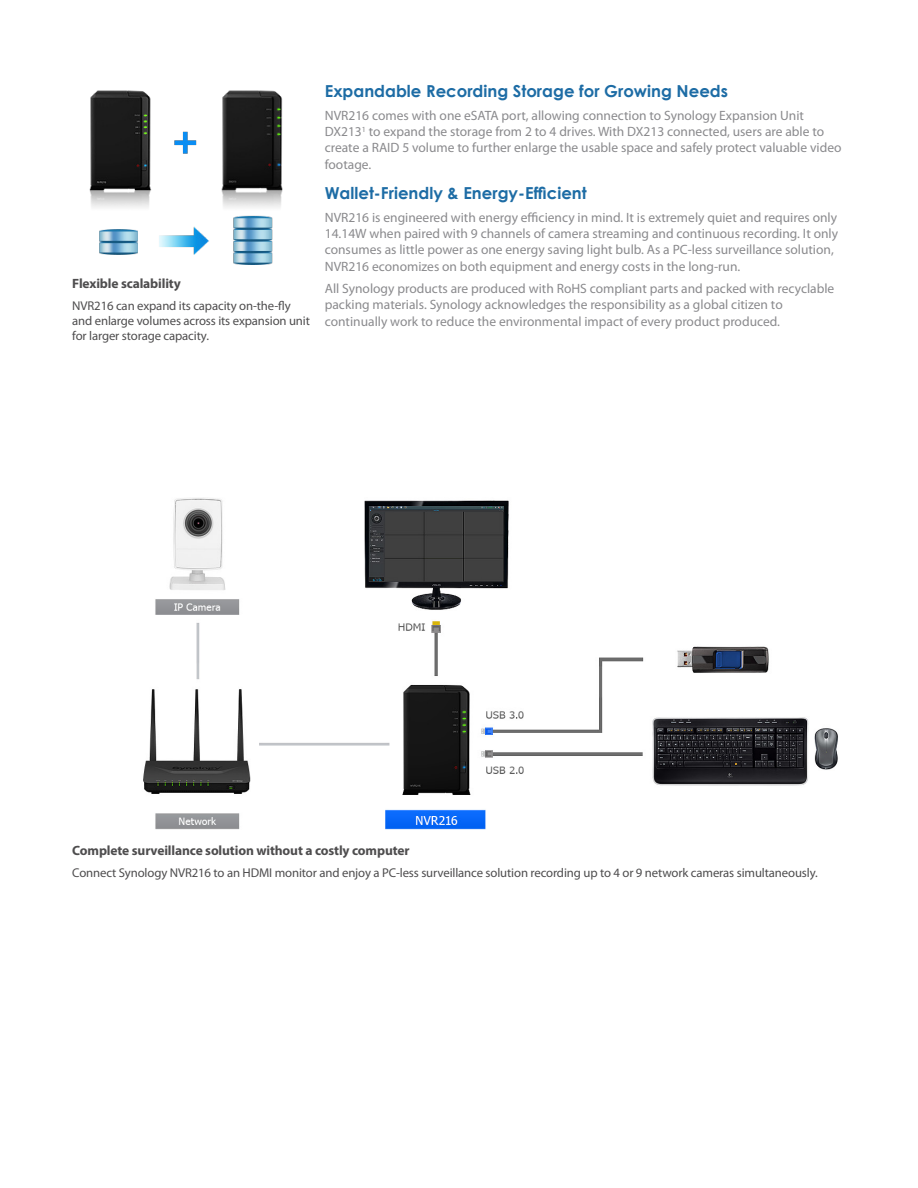
<style>
.page{position:relative;width:918px;height:1188px;background:#fff}
.page>*{position:absolute;margin:0;border:0;box-sizing:border-box;transform-origin:0 0}
.BodyHeading{font:700 16.5px "Century Gothic";color:#1d6ca5}
.BodyContent{font:13.5px/16.2px "Myriad Pro";color:#8a8a8d}
.GraphicTextTitle{font:700 13.5px "Myriad Pro";letter-spacing:-.01em;color:#4e4d4e}
.GraphicText{font:12.75px/15.3px "Myriad Pro";letter-spacing:-.01em;color:#4e4d4e}
</style>
<div class="page">
<img style="left:89px;top:90px;width:194px;height:175px">
<img style="left:143px;top:498px;width:695px;height:332px">
<p class="GraphicTextTitle" style="left:72px;top:275px;width:110px">Flexible scalability</p>
<p class="GraphicText" style="left:72px;top:297px;width:239px">NVR216 can expand its capacity on-the-fly and enlarge volumes across its expansion unit for larger storage capacity.</p>
<p class="BodyHeading" style="left:325px;top:79px;width:405px">Expandable Recording Storage for Growing Needs</p>
<p class="BodyContent" style="left:325px;top:107px;width:518px">NVR216 comes with one eSATA port, allowing connection to Synology Expansion Unit DX213<sup>1</sup> to expand the storage from 2 to 4 drives. With DX213 connected, users are able to create a RAID 5 volume to further enlarge the usable space and safely protect valuable video footage.</p>
<p class="BodyHeading" style="left:325px;top:181px;width:264px">Wallet-Friendly &amp; Energy-Efficient</p>
<p class="BodyContent" style="left:325px;top:209px;width:515px">NVR216 is engineered with energy efficiency in mind. It is extremely quiet and requires only 14.14W when paired with 9 channels of camera streaming and continuous recording. It only consumes as little power as one energy saving light bulb. As a PC-less surveillance solution, NVR216 economizes on both equipment and energy costs in the long-run.</p>
<p class="BodyContent" style="left:325px;top:280px;width:511px">All Synology products are produced with RoHS compliant parts and packed with recyclable packing materials. Synology acknowledges the responsibility as a global citizen to continually work to reduce the environmental impact of every product produced.</p>
<p class="GraphicTextTitle" style="left:72px;top:842px;width:339px">Complete surveillance solution without a costly computer</p>
<p class="GraphicText" style="left:72px;top:865px;width:747px">Connect Synology NVR216 to an HDMI monitor and enjoy a PC-less surveillance solution recording up to 4 or 9 network cameras simultaneously.</p>
</div>
